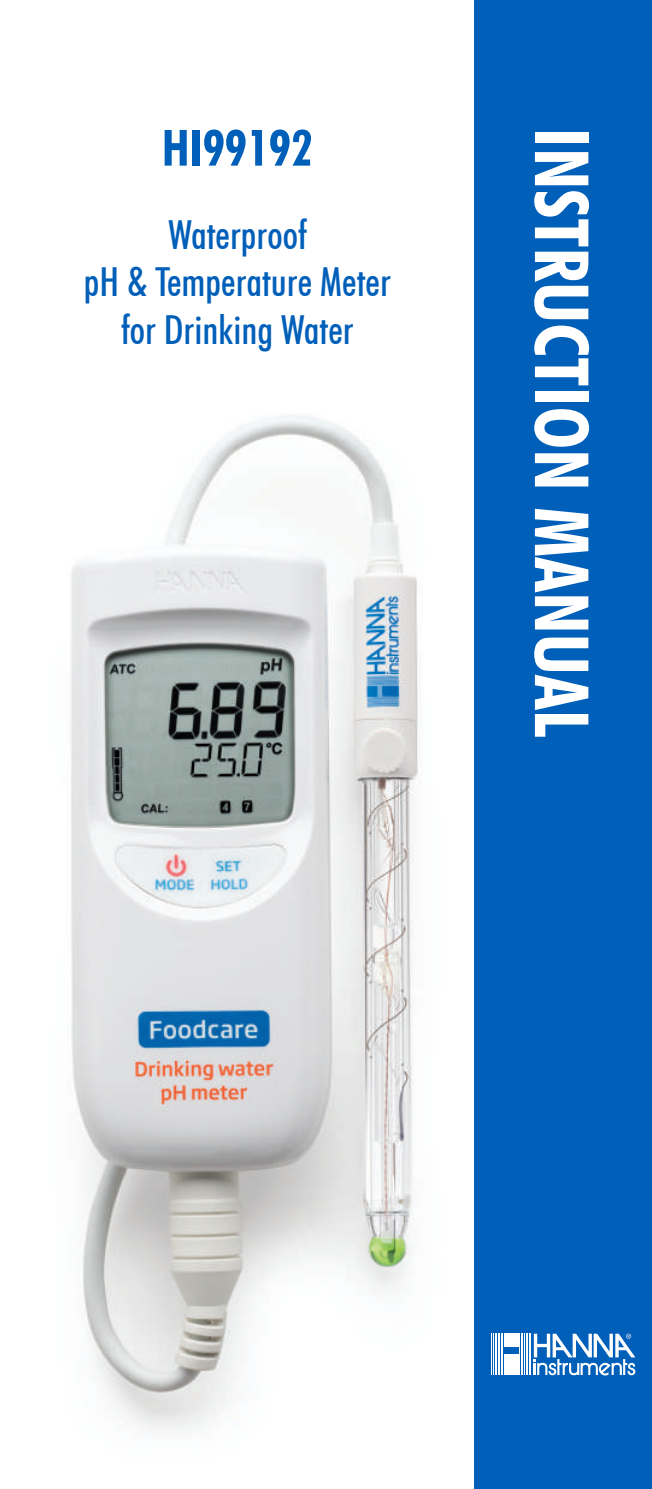
<style>
.page{position:relative;width:652px;height:1489px;background:#fff}
.page>*{position:absolute;margin:0;border:0;box-sizing:border-box;transform-origin:0 0}
.t1{font:700 condensed 75px "Futura BT";color:#fff}
.t2{font:700 condensed 50px "Futura BT";color:#005fb9}
.t3{font:500 condensed 40px/47.5px "Futura BT";color:#005fb9;text-align:center}
</style>
<div class="page">
<img style="left:71px;top:411px;width:404px;height:1054px">
<div style="left:475px;top:0;width:177px;height:1488px;background:#005fb9"></div>
<hr style="left:493px;top:1333px;width:1px;height:41px;background:#fff">
<hr style="left:495px;top:1333px;width:1px;height:41px;background:#fff">
<hr style="left:496px;top:1333px;width:1px;height:41px;background:#fff">
<hr style="left:498px;top:1333px;width:1px;height:41px;background:#fff">
<hr style="left:499px;top:1333px;width:1px;height:41px;background:#fff">
<hr style="left:501px;top:1333px;width:1px;height:41px;background:#fff">
<hr style="left:503px;top:1333px;width:1px;height:41px;background:#fff">
<hr style="left:520px;top:1333px;width:1px;height:41px;background:#fff">
<hr style="left:521px;top:1333px;width:1px;height:41px;background:#fff">
<hr style="left:523px;top:1333px;width:1px;height:41px;background:#fff">
<hr style="left:524px;top:1333px;width:1px;height:41px;background:#fff">
<hr style="left:526px;top:1333px;width:1px;height:41px;background:#fff">
<hr style="left:527px;top:1333px;width:1px;height:41px;background:#fff">
<hr style="left:529px;top:1333px;width:1px;height:41px;background:#fff">
<hr style="left:530px;top:1333px;width:1px;height:41px;background:#fff">
<svg style="left:534px;top:1333px;width:101px;height:42px"></svg>
<div style="left:504px;top:1333px;width:15px;height:41px;background:#fff"></div>
<hr style="left:492px;top:1333px;width:1px;height:41px;background:#fff">
<svg style="left:505px;top:1347px;width:13px;height:6px"></svg>
<p class="t2" style="left:162px;top:117px;width:153px">HI99192</p>
<p class="t3" style="left:84px;top:210px;width:308px">Waterproof<br>pH &amp; Temperature Meter for Drinking Water</p>
<h1 class="t1" style="left:607px;top:128px;width:610px;rotate:90deg">INSTRUCTION MANUAL</h1>
</div>
